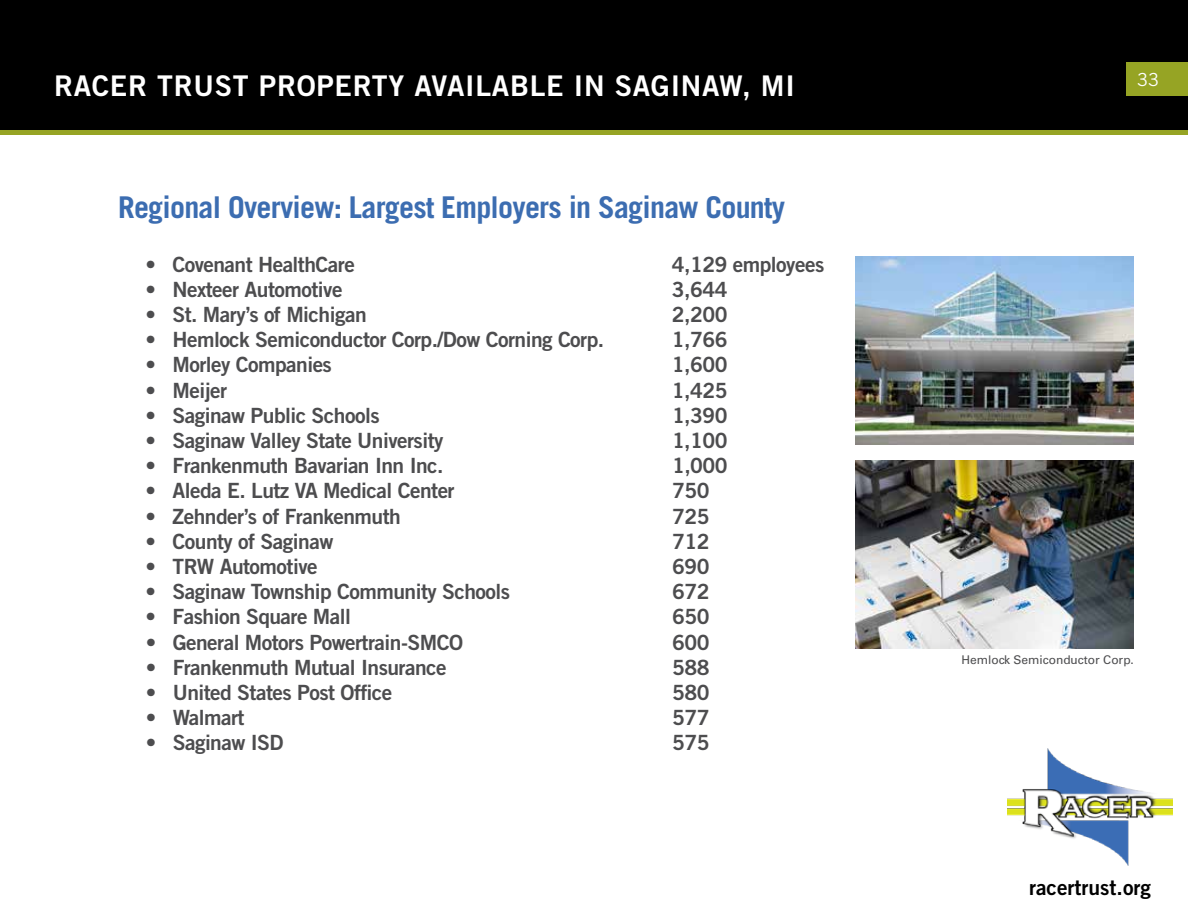
<style>
.page{position:relative;width:1188px;height:918px;background:#fff}
.page>*{position:absolute;margin:0;border:0;box-sizing:border-box;transform-origin:0 0}
.t1{font:700 30px "Trade Gothic LT Std";letter-spacing:-.025em;color:#3c6db1}
.t2{font:28.5px "Trade Gothic LT Std Bd 2";letter-spacing:.025em;color:#fff}
.t3{font:21px "Trade Gothic LT Std Bd 2";letter-spacing:-.025em;color:#4d4d4f}
.t4{font:21px "Trade Gothic LT Std Bd 2";color:#000}
.t5{font:18px "Trade Gothic LT Std";color:#fff}
.t6{font:12px "Univers LT Std";color:#4d4d4f}
</style>
<div class="page">
<div style="left:1px;top:1px;width:1186px;height:131px;background:#000"></div>
<div style="left:0;top:0;width:1188px;height:133px;border:2px solid #000"></div>
<div style="left:1126px;top:62px;width:62px;height:34px;background:#96a424"></div>
<img style="left:1007px;top:749px;width:166px;height:117px">
<div style="left:0;top:130px;width:1188px;height:5px;background:#96a424"></div>
<img style="left:856px;top:256px;width:278px;height:188px">
<img style="left:856px;top:461px;width:278px;height:187px">
<h2 class="t2" style="left:54px;top:68px;width:742px">RACER TRUST PROPERTY AVAILABLE IN SAGINAW, MI</h2>
<h1 class="t1" style="left:118px;top:189px;width:668px">Regional Overview: Largest Employers in Saginaw County</h1>
<p class="t3" style="left:145px;top:251px;width:211px">• Covenant HealthCare</p>
<p class="t3" style="left:672px;top:251px;width:154px">4,129 employees</p>
<p class="t3" style="left:145px;top:276px;width:199px">• Nexteer Automotive</p>
<p class="t3" style="left:672px;top:276px;width:57px">3,644</p>
<p class="t3" style="left:145px;top:302px;width:223px">• St. Mary’s of Michigan</p>
<p class="t3" style="left:672px;top:302px;width:57px">2,200</p>
<p class="t3" style="left:145px;top:327px;width:460px">• Hemlock Semiconductor Corp./Dow Corning Corp.</p>
<p class="t3" style="left:672px;top:327px;width:57px">1,766</p>
<p class="t3" style="left:145px;top:352px;width:188px">• Morley Companies</p>
<p class="t3" style="left:672px;top:352px;width:57px">1,600</p>
<p class="t3" style="left:145px;top:377px;width:83px">• Meijer</p>
<p class="t3" style="left:672px;top:377px;width:57px">1,425</p>
<p class="t3" style="left:145px;top:402px;width:236px">• Saginaw Public Schools</p>
<p class="t3" style="left:672px;top:402px;width:57px">1,390</p>
<p class="t3" style="left:146px;top:428px;width:300px">• Saginaw Valley State University</p>
<p class="t3" style="left:672px;top:428px;width:57px">1,100</p>
<p class="t3" style="left:146px;top:453px;width:300px">• Frankenmuth Bavarian Inn Inc.</p>
<p class="t3" style="left:672px;top:453px;width:57px">1,000</p>
<p class="t3" style="left:146px;top:478px;width:311px">• Aleda E. Lutz VA Medical Center</p>
<p class="t3" style="left:672px;top:478px;width:39px">750</p>
<p class="t3" style="left:146px;top:503px;width:257px">• Zehnder’s of Frankenmuth</p>
<p class="t3" style="left:672px;top:503px;width:39px">725</p>
<p class="t3" style="left:146px;top:528px;width:189px">• County of Saginaw</p>
<p class="t3" style="left:672px;top:528px;width:39px">712</p>
<p class="t3" style="left:146px;top:554px;width:174px">• TRW Automotive</p>
<p class="t3" style="left:672px;top:554px;width:39px">690</p>
<p class="t3" style="left:146px;top:579px;width:366px">• Saginaw Township Community Schools</p>
<p class="t3" style="left:672px;top:579px;width:39px">672</p>
<p class="t3" style="left:146px;top:604px;width:207px">• Fashion Square Mall</p>
<p class="t3" style="left:672px;top:604px;width:39px">650</p>
<p class="t3" style="left:146px;top:629px;width:319px">• General Motors Powertrain-SMCO</p>
<p class="t3" style="left:672px;top:629px;width:39px">600</p>
<p class="t3" style="left:146px;top:654px;width:303px">• Frankenmuth Mutual Insurance</p>
<p class="t3" style="left:672px;top:654px;width:39px">588</p>
<p class="t3" style="left:146px;top:680px;width:248px">• United States Post Office</p>
<p class="t3" style="left:672px;top:680px;width:39px">580</p>
<p class="t3" style="left:146px;top:705px;width:100px">• Walmart</p>
<p class="t3" style="left:672px;top:705px;width:39px">577</p>
<p class="t3" style="left:146px;top:730px;width:139px">• Saginaw ISD</p>
<p class="t3" style="left:672px;top:730px;width:39px">575</p>
<p class="t5" style="left:1137px;top:68px;width:23px">33</p>
<p class="t6" style="left:962px;top:653px;width:174px">Hemlock Semiconductor Corp.</p>
<p class="t4" style="left:1029px;top:875px;width:123px">racertrust.org</p>
</div>
